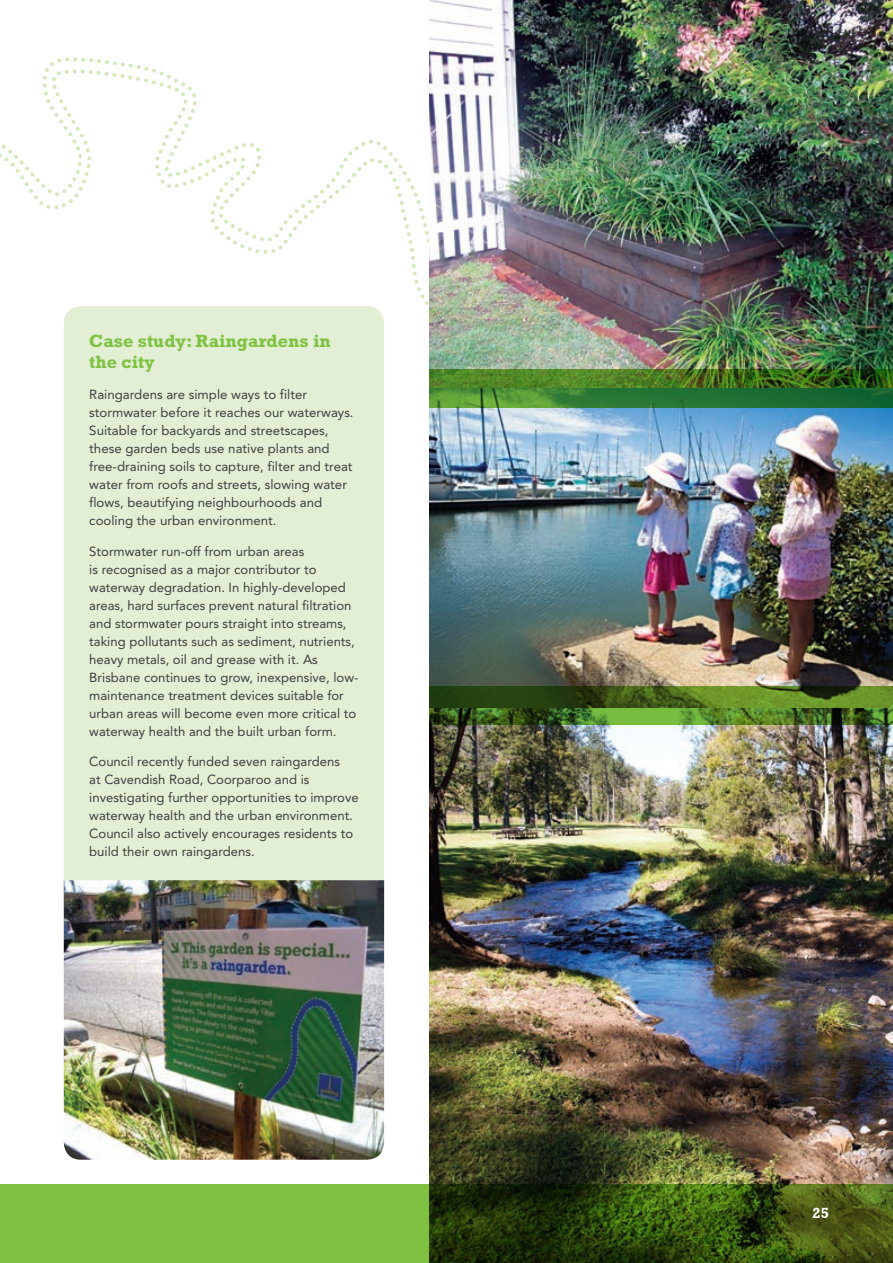
<style>
.page{position:relative;width:893px;height:1263px;background:#fff}
.page>*{position:absolute;margin:0;border:0;box-sizing:border-box;transform-origin:0 0}
.Subheading{font:700 18px/21px "Rockwell";color:#7fc241}
.t1{font:700 15px "Rockwell";color:#fff}
.Body{font:13.2px/18px "Avenir";color:#3e3e3f}
</style>
<div class="page">
<svg style="left:0;top:57px;width:429px;height:262px"></svg>
<img style="left:429px;top:408px;width:464px;height:777px">
<img style="left:429px;top:0;width:464px;height:370px">
<svg style="left:429px;top:370px;width:464px;height:38px;background:#3a782b"></svg>
<svg style="left:429px;top:687px;width:464px;height:38px;background:#466a20"></svg>
<svg style="left:0;top:1185px;width:893px;height:78px;background:#568126"></svg>
<div style="left:64px;top:306px;width:320px;height:608px;background:#e2efd4;border-radius:17px"></div>
<img style="left:64px;top:880px;width:320px;height:280px">
<p class="Subheading" style="left:89px;top:330px;width:243px">Case study: Raingardens in the city</p>
<p class="Body" style="left:89px;top:385px;width:266px">Raingardens are simple ways to filter stormwater before it reaches our waterways.<br>Suitable for backyards and streetscapes, these garden beds use native plants and free-draining soils to capture, filter and treat water from roofs and streets, slowing water flows, beautifying neighbourhoods and cooling the urban environment.</p>
<p class="Body" style="left:89px;top:542px;width:271px">Stormwater run-off from urban areas<br>is recognised as a major contributor to waterway degradation. In highly-developed areas, hard surfaces prevent natural filtration and stormwater pours straight into streams, taking pollutants such as sediment, nutrients, heavy metals, oil and grease with it. As Brisbane continues to grow, inexpensive, low&shy;maintenance treatment devices suitable for urban areas will become even more critical to waterway health and the built urban form.</p>
<p class="Body" style="left:89px;top:753px;width:271px">Council recently funded seven raingardens<br>at Cavendish Road, Coorparoo and is investigating further opportunities to improve waterway health and the urban environment.<br>Council also actively encourages residents to build their own raingardens.</p>
<p class="t1" style="left:813px;top:1204px;width:18px">25</p>
</div>
